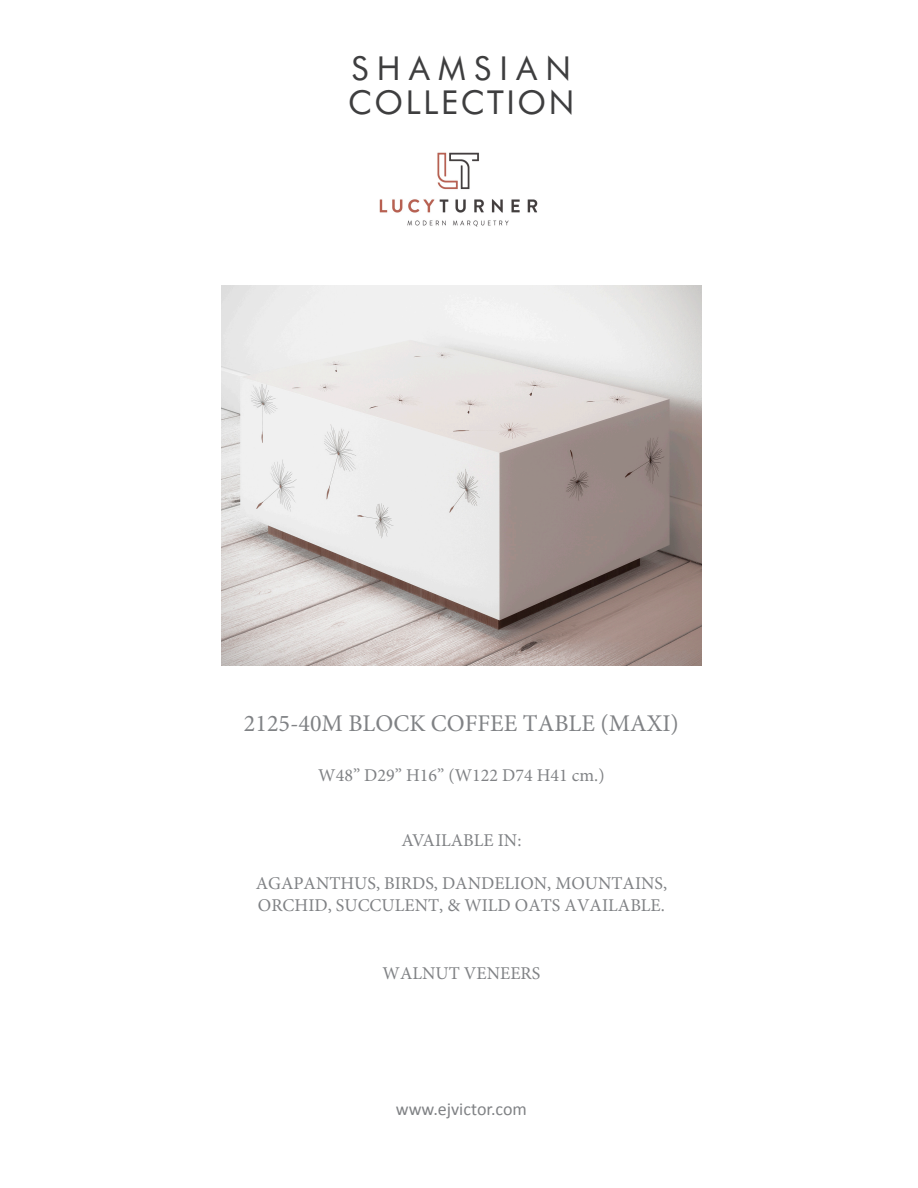
<style>
.page{position:relative;width:918px;height:1188px;background:#fff}
.page>*{position:absolute;margin:0;border:0;box-sizing:border-box;transform-origin:0 0}
.t1{font:33px/33.3px "Futura BT";letter-spacing:.075em;color:#3e3e3f}
.t2{font:24px "Minion Pro";color:#808285}
.t3{font:18px/21.6px "Minion Pro";color:#808285}
.t4{font:18px "Calibri";color:#808285}
</style>
<div class="page">
<img style="left:221px;top:286px;width:481px;height:380px">
<img style="left:379px;top:152px;width:159px;height:75px">
<h1 class="t1" style="left:348px;top:52px;width:228px">SHAMSIAN<br>COLLECTION</h1>
<p class="t2" style="left:244px;top:707px;width:436px">2125-40M BLOCK COFFEE TABLE (MAXI)</p>
<p class="t3" style="left:318px;top:765px;width:288px">W48” D29” H16” (W122 D74 H41 cm.)</p>
<p class="t3" style="left:401px;top:829px;width:122px">AVAILABLE IN:</p>
<p class="t3" style="left:256px;top:872px;width:413px">AGAPANTHUS, BIRDS, DANDELION, MOUNTAINS,<br>ORCHID, SUCCULENT, &amp; WILD OATS AVAILABLE.</p>
<p class="t3" style="left:383px;top:962px;width:159px">WALNUT VENEERS</p>
<p class="t4" style="left:396px;top:1098px;width:133px">www.ejvictor.com</p>
</div>
